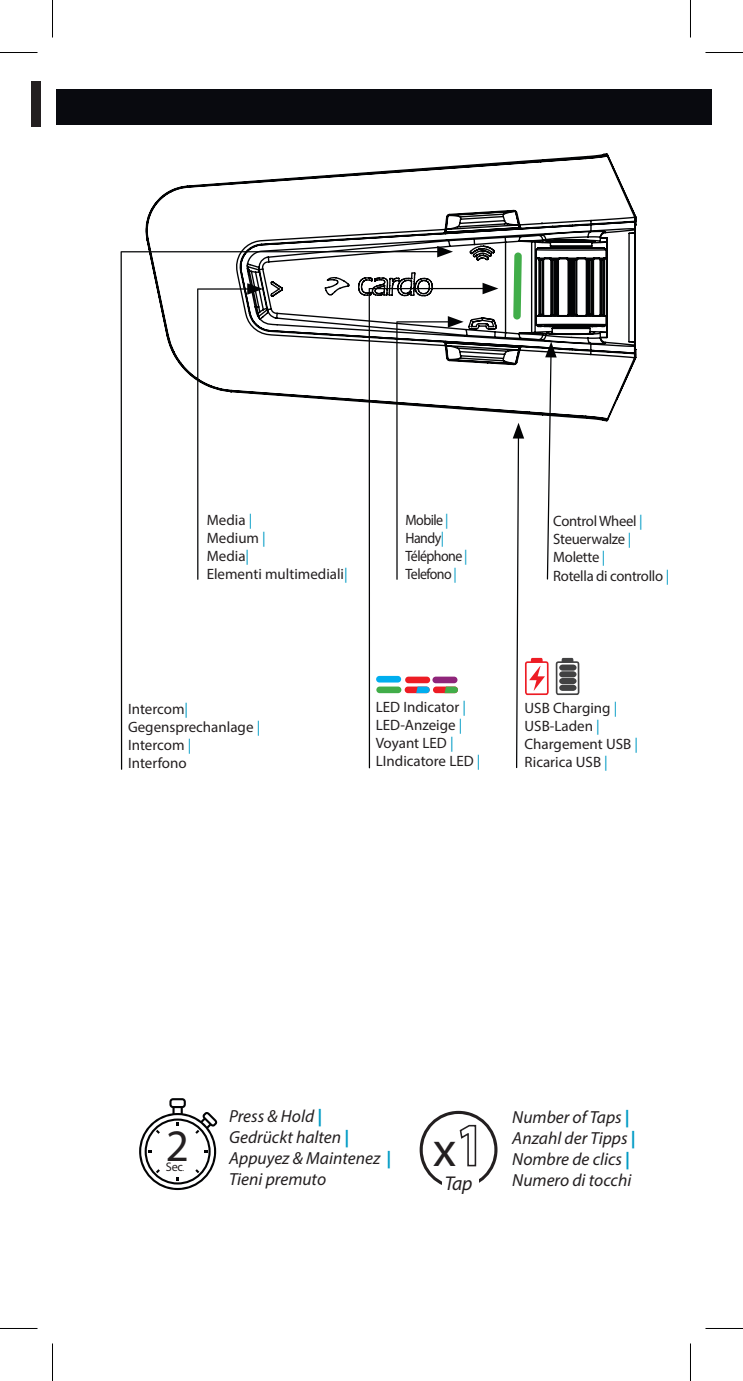
<style>
.page{position:relative;width:743px;height:1381px;background:#fff}
.page>*{position:absolute;margin:0;border:0;box-sizing:border-box;transform-origin:0 0}
.t1{font:50px "Myriad Pro";color:#231f20}
.t2{font:45.25px "Myriad Pro";color:#231f20}
.t3{font:italic 20px "Myriad Pro";color:#231f20}
.t4{font:italic 17.5px/21px "Myriad Pro";color:#231f20}
.t5{font:15px/18px "Myriad Pro";color:#231f20}
.t6{font:15px/18px "Myriad Pro";letter-spacing:-.02em;color:#231f20}
.t7{font:15px/18px "Myriad Pro";letter-spacing:-.04em;color:#231f20;scale:.93 1}
.t8{font:12.5px "Myriad Pro";color:#231f20}
.s1{color:#009bc5}
.s2{font-size:7.5px}
.s3{font-weight:700;font-style:normal;color:#009bc5}
.s4{font-weight:700;font-size:61.5px}
</style>
<div class="page">
<div style="left:31px;top:82px;width:10px;height:45px;background:#231f20"></div>
<svg style="left:145px;top:153px;width:492px;height:269px"></svg>
<svg style="left:139px;top:1098px;width:79px;height:92px"></svg>
<svg style="left:420px;top:1111px;width:77px;height:74px"></svg>
<div style="left:442px;top:1173px;width:37px;height:21px;background:#fff"></div>
<div style="left:56px;top:89px;width:656px;height:36px;background:#090a0f"></div>
<svg style="left:511px;top:250px;width:13px;height:72px"></svg>
<svg style="left:547px;top:353px;width:4px;height:226px"></svg>
<svg style="left:545px;top:342px;width:12px;height:15px"></svg>
<svg style="left:525px;top:658px;width:24px;height:37px"></svg>
<svg style="left:556px;top:658px;width:23px;height:37px"></svg>
<div style="left:559px;top:664px;width:17px;height:6px;background:#414142;border-radius:3px"></div>
<div style="left:559px;top:685px;width:17px;height:6px;background:#414142;border-radius:3px"></div>
<div style="left:559px;top:671px;width:17px;height:6px;background:#414142;border-radius:3px"></div>
<div style="left:559px;top:678px;width:17px;height:6px;background:#414142;border-radius:3px"></div>
<div style="left:121px;top:251px;width:321px;height:519px;background:#fff"></div>
<svg style="left:437px;top:246px;width:16px;height:11px"></svg>
<svg style="left:369px;top:288px;width:118px;height:480px"></svg>
<svg style="left:482px;top:283px;width:16px;height:11px"></svg>
<svg style="left:396px;top:316px;width:68px;height:264px"></svg>
<hr style="left:516px;top:434px;width:3px;height:334px;background:#020304">
<svg style="left:513px;top:423px;width:11px;height:15px"></svg>
<hr style="left:0;top:52px;width:38px;height:1px;background:#000">
<hr style="left:705px;top:52px;width:38px;height:1px;background:#000">
<hr style="left:0;top:1328px;width:38px;height:1px;background:#000">
<hr style="left:705px;top:1328px;width:38px;height:1px;background:#000">
<hr style="left:52px;top:0;width:1px;height:37px;background:#000">
<hr style="left:52px;top:1343px;width:1px;height:38px;background:#000">
<hr style="left:690px;top:0;width:1px;height:37px;background:#000">
<hr style="left:690px;top:1343px;width:1px;height:38px;background:#000">
<p class="t5" style="left:207px;top:511px;width:143px">Media <span class="s1">|<br></span>Medium <span class="s1">|<br></span>Media<span class="s1">|<br></span>Elementi multimediali<span class="s1">|</span></p>
<p class="t7" style="left:405px;top:511px;width:68px">Mobile <span class="s1">|<br></span>Handy<span class="s1">|<br></span>Téléphone <span class="s1">|<br></span>Telefono <span class="s1">|</span></p>
<p class="t6" style="left:553px;top:512px;width:117px">Control Wheel <span class="s1">|<br></span>Steuerwalze <span class="s1">|<br></span>Molette <span class="s1">|<br></span>Rotella di controllo <span class="s1">|</span></p>
<p class="t5" style="left:128px;top:699px;width:134px">Intercom<span class="s1">|<br></span>Gegensprechanlage <span class="s1">|<br></span>Intercom <span class="s1">|<br></span>Interfono</p>
<p class="t5" style="left:376px;top:697px;width:106px">LED Indicator <span class="s1">|<br></span>LED-Anzeige <span class="s1">|<br></span>Voyant LED <span class="s1">|<br></span>LIndicatore LED <span class="s1">|</span></p>
<p class="t5" style="left:524px;top:699px;width:115px">USB Charging <span class="s1">|<br></span>USB-Laden <span class="s1">|<br></span>Chargement USB <span class="s1">|<br></span>Ricarica USB <span class="s1">|</span></p>
<h2 class="t2" style="left:166px;top:1117px;width:25px">2</h2>
<p class="t8" style="left:166px;top:1158px;width:20px">Sec<span class="s2">.</span></p>
<p class="t4" style="left:229px;top:1105px;width:164px">Press &amp; Hold <span class="s3">|<br></span>Gedrückt halten <span class="s3">|<br></span>Appuyez &amp; Maintenez <span class="s3">|<br></span>Tieni premuto</p>
<p class="t4" style="left:512px;top:1106px;width:125px">Number of Taps <span class="s3">|<br></span>Anzahl der Tipps <span class="s3">|<br></span>Nombre de clics <span class="s3">|<br></span>Numero di tocchi</p>
<h1 class="t1" style="left:433px;top:1118px;width:52px">x<span class="s4">1</span></h1>
<h3 class="t3" style="left:445px;top:1170px;width:29px">Tap</h3>
</div>
